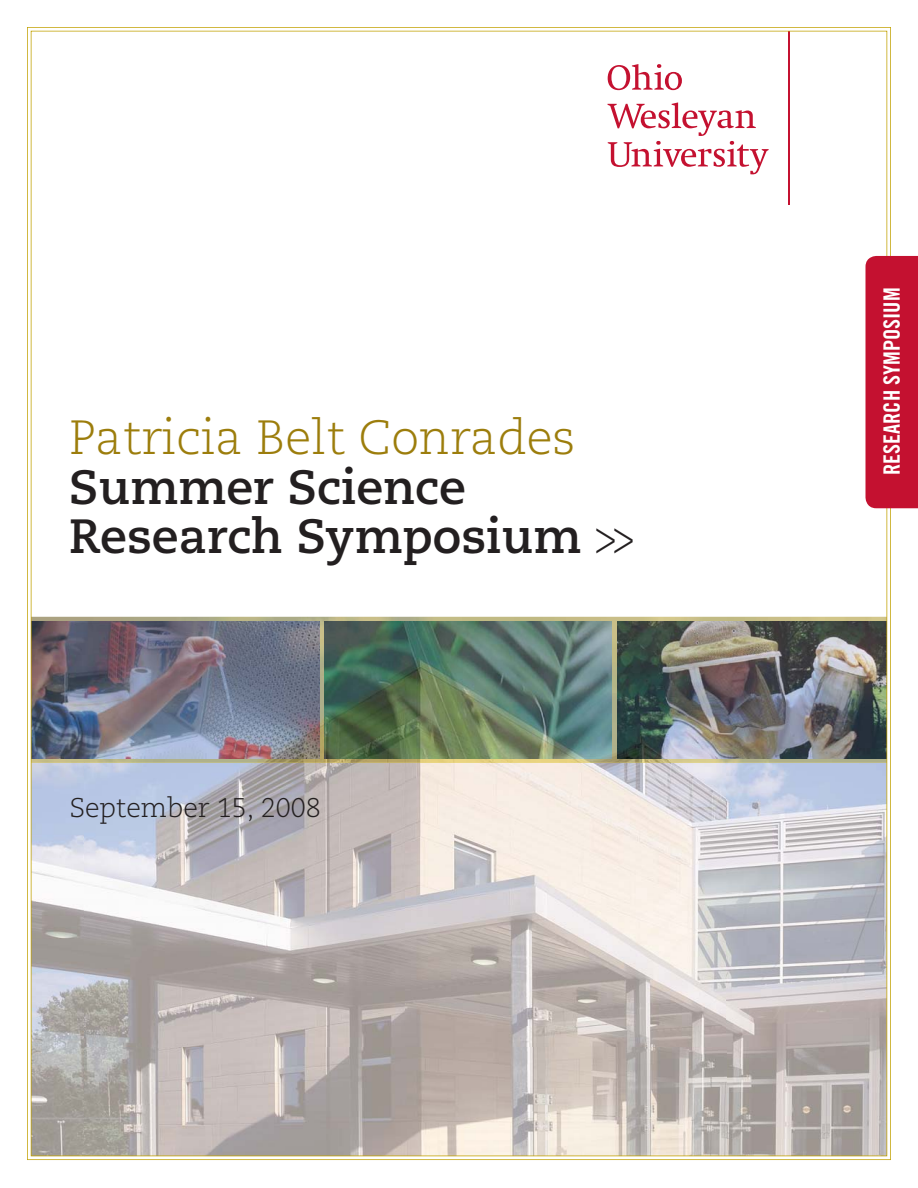
<style>
.page{position:relative;width:918px;height:1188px;background:#fff}
.page>*{position:absolute;margin:0;border:0;box-sizing:border-box;transform-origin:0 0}
.t1{font:700 48px/49.5px "Caecilia LT Std";color:#231f20}
.t2{font:300 48px "Caecilia LT Std";color:#9c7d0c}
.t3{font:300 27px "Caecilia LT Std";color:#231f20}
.t4{font:22.5px "Trade Gothic LT Std Bd Cn 20";color:#fff}
.s1{font-weight:300}
</style>
<div class="page">
<img style="left:31px;top:31px;width:856px;height:1125px">
<div style="left:866px;top:256px;width:52px;height:252px;background:#c41130"></div>
<p class="t2" style="left:69px;top:414px;width:508px">Patricia Belt Conrades</p>
<p class="t1" style="left:69px;top:465px;width:567px">Summer Science<br>Research Symposium <span class="s1">&gt;&gt;</span></p>
<p class="t3" style="left:70px;top:794px;width:253px">September 15, 2008</p>
<p class="t4" style="left:884px;top:475px;width:189px;rotate:-90deg">RESEARCH SYMPOSIUM</p>
</div>
